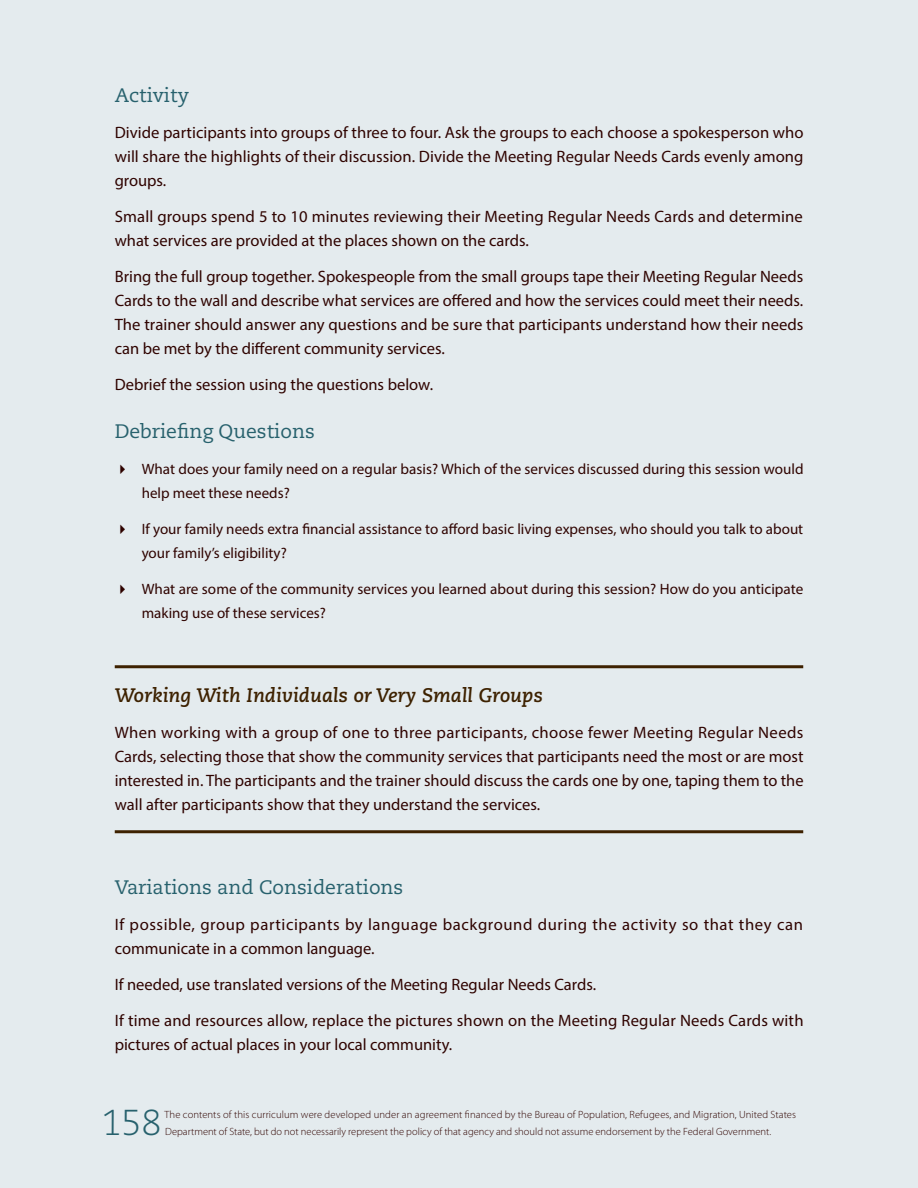
<style>
.page{position:relative;width:918px;height:1188px;background:#e4ebee}
.page>*{position:absolute;margin:0;border:0;box-sizing:border-box;transform-origin:0 0}
.t1{font:300 36px "Caecilia LT Std";color:#27616d}
.t2{font:19.5px "Caecilia LT Std";color:#27616d}
.t3{font:italic 700 19.5px "Caecilia LT Std";color:#3d2100}
.t4{font:16.5px/24px "Myriad Pro";color:#2f0300;text-align:justify}
.t5{font:16.5px/24px "Myriad Pro";letter-spacing:.035em;color:#2f0300}
.t6{font:15px/24px "Myriad Pro";color:#2f0300}
.t7{font:300 10.5px "Myriad Pro";letter-spacing:.005em;color:#2f0300}
</style>
<div class="page">
<hr style="left:115px;top:665px;width:688px;height:3px;background:#3d2100">
<hr style="left:115px;top:830px;width:688px;height:3px;background:#3d2100">
<p class="t2" style="left:115px;top:84px;width:76px">Activity</p>
<p class="t4" style="left:115px;top:120px;width:690px">Divide participants into groups of three to four. Ask the groups to each choose a spokesperson who will share the highlights of their discussion. Divide the Meeting Regular Needs Cards evenly among groups.</p>
<p class="t4" style="left:115px;top:204px;width:690px">Small groups spend 5 to 10 minutes reviewing their Meeting Regular Needs Cards and determine what services are provided at the places shown on the cards.</p>
<p class="t4" style="left:115px;top:264px;width:690px">Bring the full group together. Spokespeople from the small groups tape their Meeting Regular Needs Cards to the wall and describe what services are offered and how the services could meet their needs.<br>The trainer should answer any questions and be sure that participants understand how their needs can be met by the different community services.</p>
<p class="t4" style="left:115px;top:372px;width:320px">Debrief the session using the questions below.</p>
<p class="t2" style="left:115px;top:420px;width:202px">Debriefing Questions</p>
<p class="t6" style="left:142px;top:457px;width:664px">What does your family need on a regular basis? Which of the services discussed during this session would help meet these needs?</p>
<p class="t6" style="left:142px;top:517px;width:663px">If your family needs extra financial assistance to afford basic living expenses, who should you talk to about your family’s eligibility?</p>
<p class="t6" style="left:142px;top:577px;width:663px">What are some of the community services you learned about during this session? How do you anticipate making use of these services?</p>
<p class="t3" style="left:115px;top:684px;width:430px">Working With Individuals or Very Small Groups</p>
<p class="t4" style="left:115px;top:720px;width:690px">When working with a group of one to three participants, choose fewer Meeting Regular Needs Cards, selecting those that show the community services that participants need the most or are most interested in. The participants and the trainer should discuss the cards one by one, taping them to the wall after participants show that they understand the services.</p>
<p class="t2" style="left:115px;top:876px;width:290px">Variations and Considerations</p>
<p class="t5" style="left:115px;top:912px;width:690px">If possible, group participants by language background during the activity so that they can communicate in a common language.</p>
<p class="t4" style="left:115px;top:966px;width:690px;line-height:36px">If needed, use translated versions of the Meeting Regular Needs Cards.<br>If time and resources allow, replace the pictures shown on the Meeting Regular Needs Cards with</p>
<p class="t4" style="left:115px;top:1032px;width:339px">pictures of actual places in your local community.</p>
<h1 class="t1" style="left:102px;top:1102px;width:62px">158</h1>
<p class="t7" style="left:164px;top:1109px;width:633px">The contents of this curriculum were developed under an agreement financed by the Bureau of Population, Refugees, and Migration, United States</p>
<p class="t7" style="left:165px;top:1125px;width:608px">Department of State, but do not necessarily represent the policy of that agency and should not assume endorsement by the Federal Government.</p>
</div>
